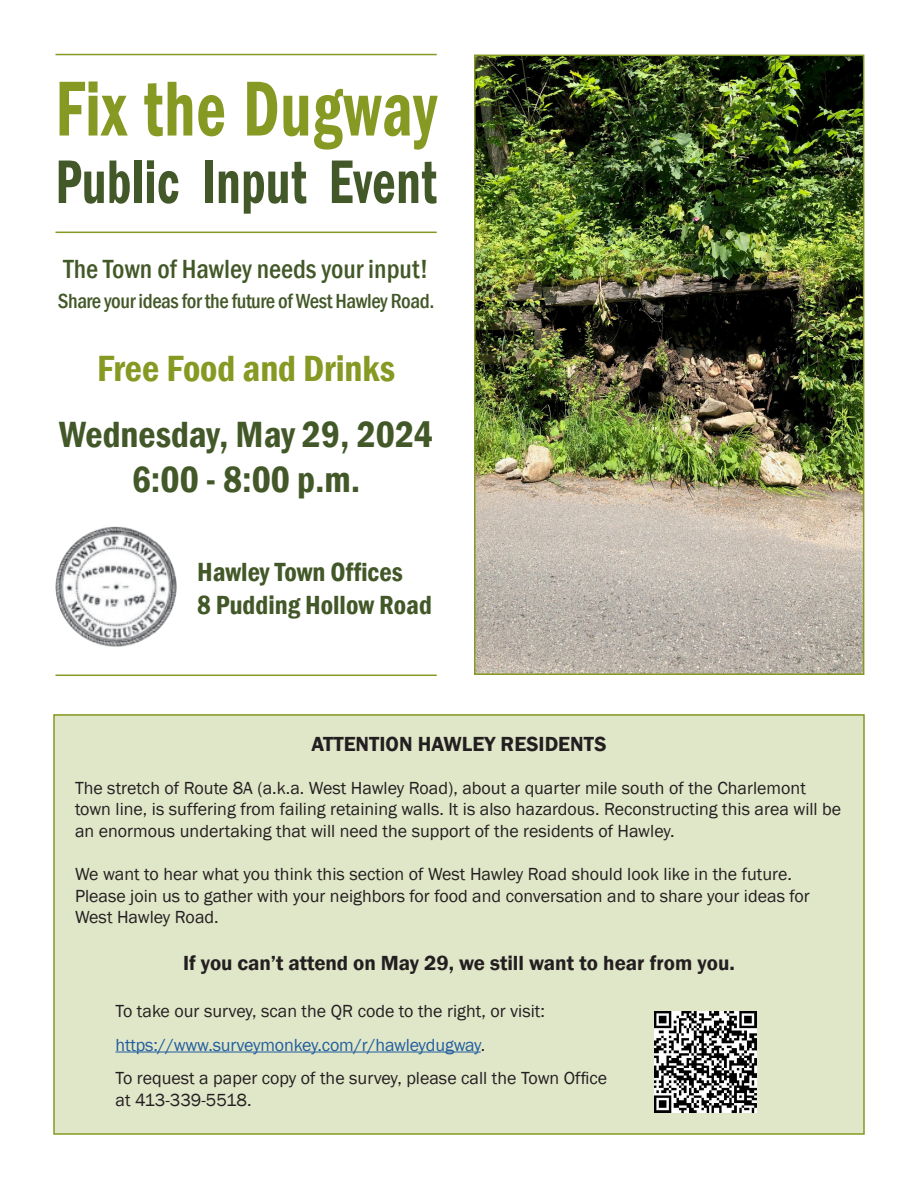
<style>
.page{position:relative;width:918px;height:1188px;background:#fff}
.page>*{position:absolute;margin:0;border:0;box-sizing:border-box;transform-origin:0 0}
.t1{font:600 condensed 80.7px "Franklin Gothic";letter-spacing:.02em;color:#859923;scale:.8 1}
.t2{font:600 condensed 63.75px "Franklin Gothic";letter-spacing:.01em;color:#435828;scale:.8 1}
.t3{font:600 condensed 37.5px "Franklin Gothic";color:#435828}
.t4{font:600 condensed 37.5px "Franklin Gothic";color:#859923}
.t5{font:600 condensed 27px "Franklin Gothic";color:#435828}
.t6{font:500 condensed 27px "Franklin Gothic";color:#435828}
.t7{font:600 21px "Franklin Gothic";color:#231f20}
.t8{font:500 condensed 21px "Franklin Gothic";letter-spacing:-.02em;color:#435828}
.t9{font:18px/21.6px "Franklin Gothic";color:#231f20}
.t10{font:18px "Franklin Gothic";letter-spacing:-.01em;color:#215e9f}
.s1{color:#231f20}
</style>
<div class="page">
<img style="left:477px;top:58px;width:384px;height:614px">
<div style="left:474px;top:55px;width:390px;height:620px;border:2px solid #859923"></div>
<hr style="left:56px;top:232px;width:381px;height:1px;background:#859923">
<img style="left:56px;top:527px;width:121px;height:120px">
<hr style="left:56px;top:675px;width:381px;height:1px;background:#859923">
<hr style="left:56px;top:54px;width:381px;height:1px;background:#859923">
<div style="left:54px;top:715px;width:810px;height:419px;background:#e0e6c8"></div>
<hr style="left:116px;top:1052px;width:365px;height:1px;background:#215e9f">
<div style="left:53px;top:714px;width:812px;height:421px;border:2px solid #859923"></div>
<img style="left:655px;top:1012px;width:101px;height:101px">
<p class="t1" style="left:56px;top:55px;width:478px">Fix the Dugway</p>
<p class="t2" style="left:56px;top:139px;width:478px">Public Input Event</p>
<p class="t6" style="left:64px;top:251px;width:366px">The Town of Hawley needs your input!</p>
<p class="t8" style="left:58px;top:287px;width:378px">Share your ideas for the future of West Hawley Road.</p>
<p class="t4" style="left:97px;top:343px;width:299px">Free Food and Drinks</p>
<p class="t3" style="left:59px;top:409px;width:376px">Wednesday, May 29, 2024</p>
<p class="t3" style="left:132px;top:454px;width:230px">6:00 - 8:00 p.m.</p>
<p class="t5" style="left:197px;top:554px;width:207px">Hawley Town Offices</p>
<p class="t5" style="left:197px;top:587px;width:236px">8 Pudding Hollow Road</p>
<p class="t7" style="left:311px;top:731px;width:297px">ATTENTION HAWLEY RESIDENTS</p>
<p class="t9" style="left:75px;top:777px;width:768px">The stretch of Route 8A (a.k.a. West Hawley Road), about a quarter mile south of the Charlemont town line, is suffering from failing retaining walls. It is also hazardous. Reconstructing this area will be an enormous undertaking that will need the support of the residents of Hawley.</p>
<p class="t9" style="left:75px;top:864px;width:736px">We want to hear what you think this section of West Hawley Road should look like in the future.<br>Please join us to gather with your neighbors for food and conversation and to share your ideas for<br>West Hawley Road.</p>
<p class="t7" style="left:183px;top:950px;width:553px">If you can’t attend on May 29, we still want to hear from you.</p>
<p class="t9" style="left:116px;top:1001px;width:431px">To take our survey, scan the QR code to the right, or visit:</p>
<p class="t10" style="left:116px;top:1033px;width:371px">https://www.surveymonkey.com/r/hawleydugway<span class="s1">.</span></p>
<p class="t9" style="left:116px;top:1068px;width:493px">To request a paper copy of the survey, please call the Town Office at 413-339-5518.</p>
</div>
